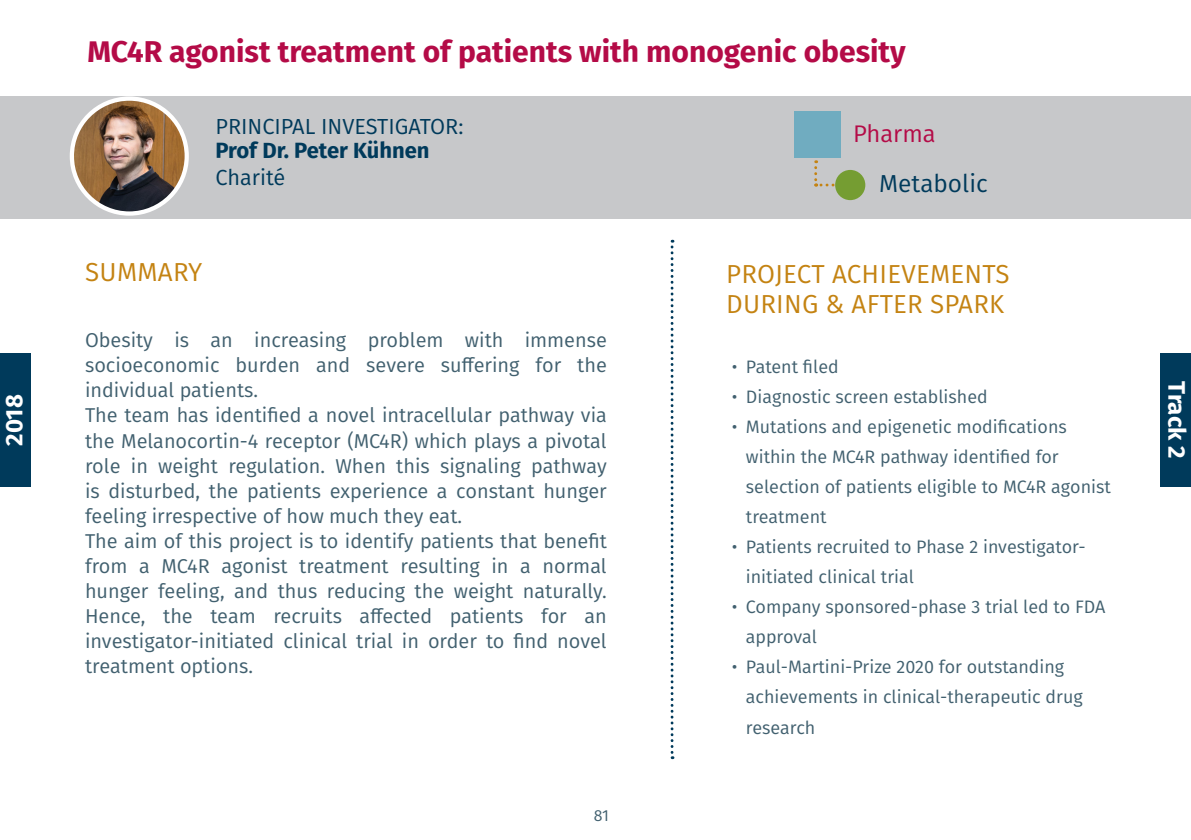
<style>
.page{position:relative;width:1191px;height:840px;background:#fff}
.page>*{position:absolute;margin:0;border:0;box-sizing:border-box;transform-origin:0 0}
.t1{font:700 30px "Fira Sans";color:#b40b47}
.t2{font:26px/30px "Fira Sans";letter-spacing:.01em;color:#c48312}
.t3{font:24.6px "Fira Sans";color:#003a5b}
.t4{font:700 24px "Fira Sans";color:#fff}
.t5{font:24px "Fira Sans";color:#b40b47}
.t6{font:700 22px "Fira Sans";color:#003a5b}
.t7{font:21.8px "Fira Sans";color:#003a5b}
.t8{font:20px/25px "Fira Sans";color:#41606f}
.t9{font:18px/30px "Fira Sans";color:#41606f}
.t10{font:16px "Fira Sans";color:#41606f}
</style>
<div class="page">
<div style="left:0;top:96px;width:1191px;height:122px;background:#c7c8ca"></div>
<img style="left:72px;top:99px;width:115px;height:114px;border-radius:57px">
<div style="left:70px;top:96px;width:119px;height:119px;border:4px solid #fff;border-radius:50%"></div>
<svg style="left:670px;top:240px;width:3px;height:518px"></svg>
<div style="left:794px;top:111px;width:46px;height:46px;background:#70acc0"></div>
<svg style="left:814px;top:160px;width:19px;height:26px"></svg>
<div style="left:835px;top:170px;width:30px;height:30px;background:#759d32;border-radius:50%"></div>
<div style="left:1160px;top:353px;width:31px;height:133px;background:#003a5b"></div>
<div style="left:0;top:353px;width:31px;height:133px;background:#003a5b"></div>
<p class="t4" style="left:-6px;top:445px;width:52px;rotate:-90deg">2018</p>
<h1 class="t1" style="left:87px;top:26px;width:819px">MC4R agonist treatment of patients with monogenic obesity</h1>
<p class="t7" style="left:215px;top:110px;width:249px">PRINCIPAL INVESTIGATOR:</p>
<p class="t6" style="left:215px;top:132px;width:216px">Prof Dr. Peter Kühnen</p>
<p class="t7" style="left:215px;top:161px;width:71px">Charité</p>
<h2 class="t2" style="left:85px;top:256px;width:119px">SUMMARY</h2>
<p class="t8" style="left:85px;top:327px;width:523px">Obesity is an increasing problem with immense socioeconomic burden and severe suffering for the individual patients.<br>The team has identified a novel intracellular pathway via the Melanocortin-4 receptor (MC4R) which plays a pivotal role in weight regulation. When this signaling pathway is disturbed, the patients experience a constant hunger feeling irrespective of how much they eat.<br>The aim of this project is to identify patients that benefit from a MC4R agonist treatment resulting in a normal hunger feeling, and thus reducing the weight naturally.<br>Hence, the team recruits affected patients for an investigator-initiated clinical trial in order to find novel treatment options.</p>
<p class="t10" style="left:594px;top:802px;width:17px">81</p>
<p class="t5" style="left:853px;top:115px;width:84px">Pharma</p>
<p class="t3" style="left:879px;top:165px;width:110px">Metabolic</p>
<h2 class="t2" style="left:726px;top:258px;width:285px">PROJECT ACHIEVEMENTS<br>DURING &amp; AFTER SPARK</h2>
<p class="t9" style="left:732px;top:351px;width:108px">• Patent filed</p>
<p class="t9" style="left:732px;top:381px;width:257px">• Diagnostic screen established</p>
<p class="t9" style="left:746px;top:411px;width:366px;text-indent:-14px">• Mutations and epigenetic modifications within the MC4R pathway identified for selection of patients eligible to MC4R agonist treatment</p>
<p class="t9" style="left:746px;top:531px;width:341px;text-indent:-14px">• Patients recruited to Phase 2 investigator&shy;initiated clinical trial</p>
<p class="t9" style="left:746px;top:591px;width:361px;text-indent:-14px">• Company sponsored-phase 3 trial led to FDA approval</p>
<p class="t9" style="left:746px;top:651px;width:338px;text-indent:-14px">• Paul-Martini-Prize 2020 for outstanding achievements in clinical-therapeutic drug research</p>
<p class="t4" style="left:1197px;top:381px;width:79px;rotate:90deg">Track 2</p>
</div>
